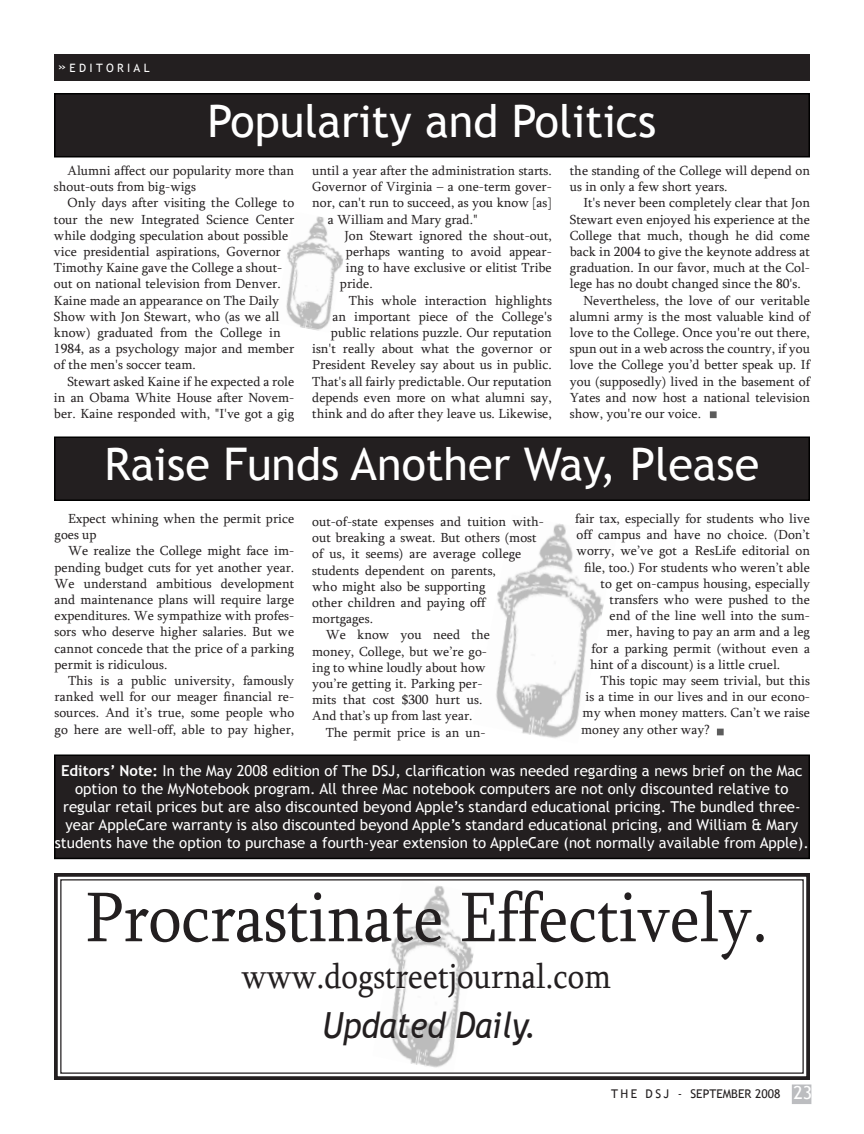
<style>
.page{position:relative;width:864px;height:1134px;background:#fff}
.page>*{position:absolute;margin:0;border:0;box-sizing:border-box;transform-origin:0 0}
.t1{font:72px "Sylfaen";color:#231f20;scale:.9 1}
.t2{font:45px "Trebuchet MS";color:#fff}
.t3{font:36px "Sylfaen";color:#231f20;scale:.9 1}
.t4{font:italic 36px "Trebuchet MS";color:#231f20;scale:.9 1}
.t5{font:15px/18px "Trebuchet MS";color:#fff;text-align:center}
.t6{font:13.5px/16.2px "Sylfaen";color:#231f20}
.t7{font:12px "Trebuchet MS";color:#231f20}
.t8{font:11.55px "Trebuchet MS";letter-spacing:.285em;color:#fff}
.s1{font-size:16.5px}
.s2{font-weight:700}
.s3{font-size:18px;color:#fff}
</style>
<div class="page">
<img style="left:286px;top:216px;width:57px;height:115px">
<div style="left:793px;top:1085px;width:18px;height:18px;background:#bcbdc0"></div>
<div style="left:792px;top:1085px;width:19px;height:19px;border:1px solid #bcbdc0"></div>
<div style="left:55px;top:55px;width:754px;height:25px;background:#231f20"></div>
<div style="left:54px;top:54px;width:756px;height:27px;border:1px solid #231f20"></div>
<svg style="left:54px;top:873px;width:756px;height:207px"></svg>
<div style="left:60px;top:879px;width:744px;height:195px;border:1px solid #231f20"></div>
<div style="left:55px;top:94px;width:754px;height:63px;background:#231f20"></div>
<div style="left:54px;top:93px;width:756px;height:64px;border:1px solid #000"></div>
<div style="left:55px;top:437px;width:754px;height:63px;background:#231f20"></div>
<div style="left:54px;top:437px;width:756px;height:64px;border:1px solid #000"></div>
<img style="left:496px;top:524px;width:108px;height:214px">
<div style="left:55px;top:755px;width:754px;height:103px;background:#231f20"></div>
<div style="left:54px;top:755px;width:756px;height:104px;border:1px solid #000"></div>
<div style="left:710px;top:411px;width:7px;height:7px;border:1px solid #5c5c5c"></div>
<div style="left:717px;top:729px;width:7px;height:6px;border:1px solid #5c5c5c"></div>
<p class="t8" style="left:58px;top:64px;width:93px"><span class="s1">»</span>EDITORIAL</p>
<h2 class="t2" style="left:208px;top:104px;width:450px">Popularity and Politics</h2>
<p class="t6" style="left:54px;top:164px;width:242px;text-indent:13px">Alumni affect our popularity more than shout-outs from big-wigs</p>
<p class="t6" style="left:54px;top:196px;width:242px;text-indent:13px">Only days after visiting the College to tour the new Integrated Science Center while dodging speculation about possible vice presidential aspirations, Governor Timothy Kaine gave the College a shout&shy;out on national television from Denver.<br>Kaine made an appearance on The Daily Show with Jon Stewart, who (as we all know) graduated from the College in 1984, as a psychology major and member of the men's soccer team.</p>
<p class="t6" style="left:54px;top:374px;width:242px;text-align:justify;text-indent:13px">Stewart asked Kaine if he expected a role in an Obama White House after Novem&shy;ber. Kaine responded with, "I've got a gig</p>
<p class="t6" style="left:570px;top:164px;width:242px">the standing of the College will depend on us in only a few short years.</p>
<p class="t6" style="left:583px;top:196px;width:228px">It's never been completely clear that Jon</p>
<p class="t6" style="left:570px;top:212px;width:242px">Stewart even enjoyed his experience at the</p>
<p class="t6" style="left:570px;top:228px;width:242px">College that much, though he did come</p>
<p class="t6" style="left:570px;top:245px;width:242px">back in 2004 to give the keynote address at</p>
<p class="t6" style="left:570px;top:261px;width:242px">graduation. In our favor, much at the Col-</p>
<p class="t6" style="left:570px;top:277px;width:232px">lege has no doubt changed since the 80's.</p>
<p class="t6" style="left:583px;top:293px;width:228px">Nevertheless, the love of our veritable</p>
<p class="t6" style="left:570px;top:309px;width:242px">alumni army is the most valuable kind of</p>
<p class="t6" style="left:570px;top:326px;width:242px">love to the College. Once you're out there,</p>
<p class="t6" style="left:570px;top:342px;width:242px">spun out in a web across the country, if you</p>
<p class="t6" style="left:570px;top:358px;width:242px">love the College you’d better speak up. If</p>
<p class="t6" style="left:570px;top:374px;width:242px">you (supposedly) lived in the basement of</p>
<p class="t6" style="left:570px;top:390px;width:242px">Yates and now host a national television</p>
<p class="t6" style="left:570px;top:407px;width:133px">show, you're our voice.</p>
<h2 class="t2" style="left:104px;top:447px;width:656px">Raise Funds Another Way, Please</h2>
<p class="t6" style="left:312px;top:515px;width:233px">out-of-state expenses and tuition with-</p>
<p class="t6" style="left:312px;top:531px;width:226px">out breaking a sweat. But others (most</p>
<p class="t6" style="left:312px;top:547px;width:211px">of us, it seems) are average college</p>
<p class="t6" style="left:312px;top:563px;width:185px">students dependent on parents,</p>
<p class="t6" style="left:312px;top:579px;width:175px">who might also be supporting</p>
<p class="t6" style="left:312px;top:596px;width:175px">other children and paying off</p>
<p class="t6" style="left:312px;top:612px;width:62px">mortgages.</p>
<p class="t6" style="left:326px;top:628px;width:166px">We know you need the</p>
<p class="t6" style="left:312px;top:644px;width:176px">money, College, but we’re go-</p>
<p class="t6" style="left:312px;top:660px;width:175px">ing to whine loudly about how</p>
<p class="t6" style="left:312px;top:677px;width:172px">you’re getting it. Parking per-</p>
<p class="t6" style="left:312px;top:693px;width:172px">mits that cost $300 hurt us.</p>
<p class="t6" style="left:312px;top:709px;width:162px">And that’s up from last year.</p>
<p class="t6" style="left:326px;top:725px;width:161px">The permit price is an un-</p>
<p class="t6" style="left:312px;top:164px;width:241px">until a year after the administration starts.</p>
<p class="t6" style="left:312px;top:180px;width:241px">Governor of Virginia – a one-term gover-</p>
<p class="t6" style="left:312px;top:196px;width:241px">nor, can't run to succeed, as you know [as]</p>
<p class="t6" style="left:328px;top:212px;width:151px">a William and Mary grad."</p>
<p class="t6" style="left:344px;top:228px;width:209px">Jon Stewart ignored the shout-out,</p>
<p class="t6" style="left:346px;top:245px;width:207px">perhaps wanting to avoid appear-</p>
<p class="t6" style="left:346px;top:261px;width:207px">ing to have exclusive or elitist Tribe</p>
<p class="t6" style="left:340px;top:277px;width:34px">pride.</p>
<p class="t6" style="left:349px;top:293px;width:204px">This whole interaction highlights</p>
<p class="t6" style="left:332px;top:309px;width:221px">an important piece of the College's</p>
<p class="t6" style="left:331px;top:326px;width:222px">public relations puzzle. Our reputation</p>
<p class="t6" style="left:312px;top:342px;width:241px">isn't really about what the governor or</p>
<p class="t6" style="left:312px;top:358px;width:241px">President Reveley say about us in public.</p>
<p class="t6" style="left:312px;top:374px;width:241px">That's all fairly predictable. Our reputation</p>
<p class="t6" style="left:312px;top:390px;width:241px">depends even more on what alumni say,</p>
<p class="t6" style="left:312px;top:407px;width:241px">think and do after they leave us. Likewise,</p>
<p class="t6" style="left:575px;top:512px;width:236px">fair tax, especially for students who live</p>
<p class="t6" style="left:577px;top:528px;width:235px">off campus and have no choice. (Don’t</p>
<p class="t6" style="left:577px;top:544px;width:235px">worry, we’ve got a ResLife editorial on</p>
<p class="t6" style="left:584px;top:560px;width:227px">file, too.) For students who weren’t able</p>
<p class="t6" style="left:601px;top:576px;width:211px">to get on-campus housing, especially</p>
<p class="t6" style="left:610px;top:593px;width:202px">transfers who were pushed to the</p>
<p class="t6" style="left:610px;top:609px;width:202px">end of the line well into the sum-</p>
<p class="t6" style="left:607px;top:625px;width:205px">mer, having to pay an arm and a leg</p>
<p class="t6" style="left:592px;top:641px;width:220px">for a parking permit (without even a</p>
<p class="t6" style="left:590px;top:657px;width:192px">hint of a discount) is a little cruel.</p>
<p class="t6" style="left:601px;top:674px;width:211px">This topic may seem trivial, but this</p>
<p class="t6" style="left:586px;top:690px;width:226px">is a time in our lives and in our econo-</p>
<p class="t6" style="left:583px;top:706px;width:229px">my when money matters. Can’t we raise</p>
<p class="t6" style="left:581px;top:722px;width:130px">money any other way?</p>
<p class="t5" style="left:55px;top:763px;width:755px"><span class="s2">Editors’ Note:</span> In the May 2008 edition of The DSJ, clarification was needed regarding a news brief on the Mac option to the MyNotebook program. All three Mac notebook computers are not only discounted relative to regular retail prices but are also discounted beyond Apple’s standard educational pricing. The bundled three&shy;year AppleCare warranty is also discounted beyond Apple’s standard educational pricing, and William &amp; Mary students have the option to purchase a fourth-year extension to AppleCare (not normally available from Apple).</p>
<p class="t6" style="left:55px;top:512px;width:241px;text-indent:13px">Expect whining when the permit price goes up</p>
<p class="t6" style="left:55px;top:544px;width:241px;text-align:justify;text-indent:13px">We realize the College might face im&shy;pending budget cuts for yet another year.<br>We understand ambitious development and maintenance plans will require large expenditures. We sympathize with profes&shy;sors who deserve higher salaries. But we cannot concede that the price of a parking permit is ridiculous.</p>
<p class="t6" style="left:55px;top:674px;width:241px;text-align:justify;text-indent:13px">This is a public university, famously ranked well for our meager financial re&shy;sources. And it’s true, some people who go here are well-off, able to pay higher,</p>
<h1 class="t1" style="left:85px;top:888px;width:760px">Procrastinate Effectively.</h1>
<h3 class="t3" style="left:241px;top:961px;width:412px">www.dogstreetjournal.com</h3>
<h3 class="t4" style="left:322px;top:1011px;width:239px">Updated Daily.</h3>
<p class="t7" style="left:611px;top:1090px;width:203px">T H E D S J - SEPTEMBER 2008 <span class="s3">23</span></p>
</div>
